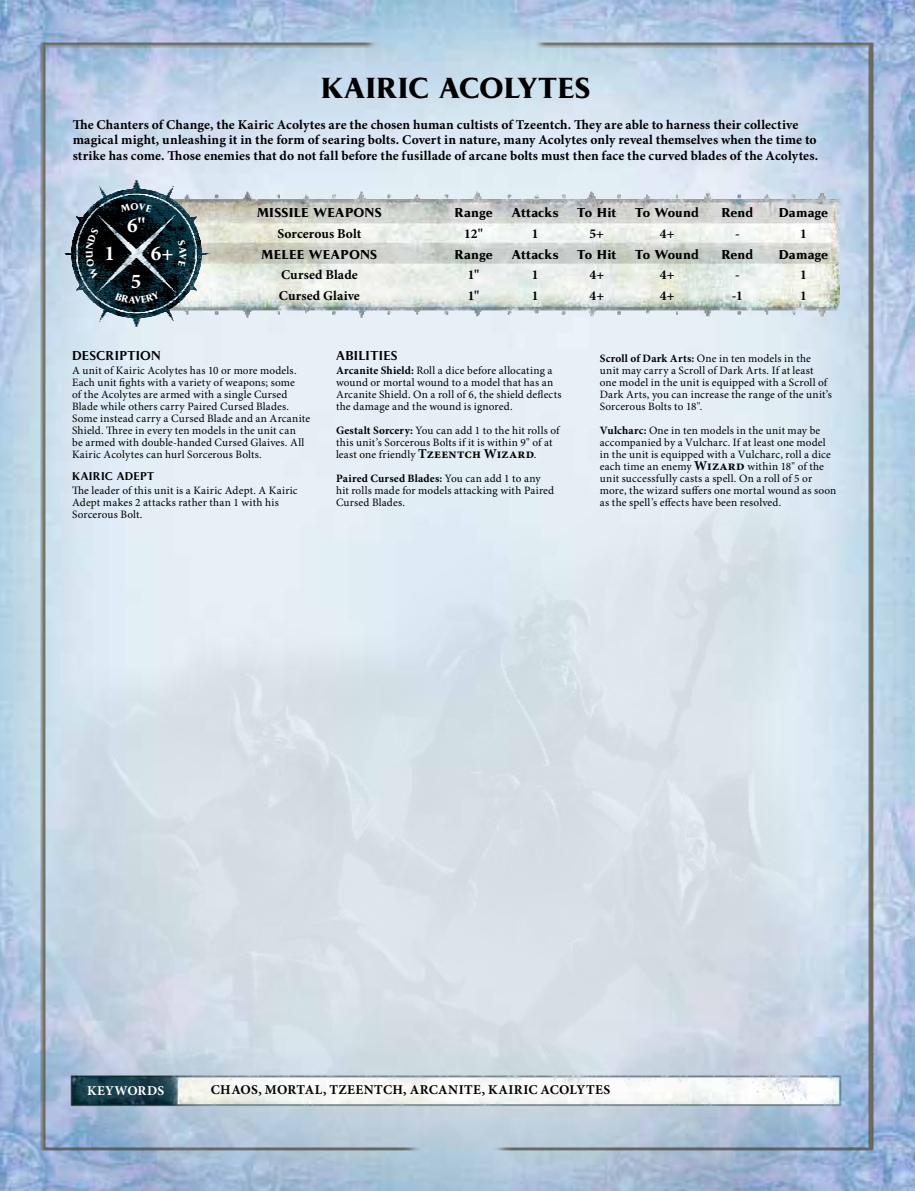
<style>
.page{position:relative;width:915px;height:1191px;background:#fff}
.page>*{position:absolute;margin:0;border:0;box-sizing:border-box;transform-origin:0 0}
.t1{font:700 27px "Pompei Std";letter-spacing:.01em;color:#000}
.t2{font:700 21px "Minion Pro";color:#fff}
.t3{font:700 13.5px/15.8px "Minion Pro";letter-spacing:.015em;color:#000}
.t4{font:700 13.5px "Minion Pro";letter-spacing:.01em;color:#fff}
.t5{font:700 12px "Pompei Std";letter-spacing:.02em;color:#000}
.t6{font:600 12px "Pompei Std";letter-spacing:.02em;color:#000}
.t7{font:11.25px/12px "Minion Pro";letter-spacing:.015em;color:#000}
.t8{font:600 10.5px "Pompei Std";letter-spacing:.035em;color:#000}
.s1{font-weight:700}
.s2{font-weight:700;font-size:13.5px}
</style>
<div class="page">
<img style="left:0;top:0;width:914px;height:1191px">
<img style="left:0;top:53px;width:883px;height:1138px">
<img style="left:136px;top:181px;width:703px;height:147px">
<img style="left:63px;top:179px;width:147px;height:148px">
<img style="left:64px;top:1057px;width:779px;height:69px">
<svg style="left:120px;top:203px;width:32px;height:9px"></svg>
<svg style="left:178px;top:240px;width:8px;height:26px"></svg>
<svg style="left:115px;top:291px;width:45px;height:13px"></svg>
<svg style="left:86px;top:228px;width:13px;height:51px"></svg>
<h1 class="t1" style="left:320px;top:70px;width:271px">KAIRIC ACOLYTES</h1>
<p class="t3" style="left:73px;top:117px;width:746px">The Chanters of Change, the Kairic Acolytes are the chosen human cultists of Tzeentch. They are able to harness their collective magical might, unleashing it in the form of searing bolts. Covert in nature, many Acolytes only reveal themselves when the time to strike has come. Those enemies that do not fall before the fusillade of arcane bolts must then face the curved blades of the Acolytes.</p>
<h2 class="t2" style="left:127px;top:213px;width:20px">6"</h2>
<h2 class="t2" style="left:104px;top:241px;width:12px">1</h2>
<h2 class="t2" style="left:151px;top:241px;width:24px">6+</h2>
<h2 class="t2" style="left:131px;top:269px;width:12px">5</h2>
<p class="t5" style="left:257px;top:205px;width:126px">MISSILE WEAPONS</p>
<p class="t5" style="left:454px;top:205px;width:40px">Range</p>
<p class="t5" style="left:511px;top:205px;width:48px">Attacks</p>
<p class="t5" style="left:577px;top:205px;width:41px">To Hit</p>
<p class="t5" style="left:635px;top:205px;width:65px">To Wound</p>
<p class="t5" style="left:721px;top:205px;width:34px">Rend</p>
<p class="t5" style="left:778px;top:205px;width:51px">Damage</p>
<p class="t3" style="left:277px;top:226px;width:85px">Sorcerous Bolt</p>
<p class="t3" style="left:464px;top:226px;width:20px">12"</p>
<p class="t3" style="left:531px;top:226px;width:8px">1</p>
<p class="t3" style="left:589px;top:226px;width:16px">5+</p>
<p class="t3" style="left:659px;top:226px;width:16px">4+</p>
<p class="t3" style="left:734px;top:226px;width:6px">-</p>
<p class="t3" style="left:799px;top:226px;width:8px">1</p>
<p class="t5" style="left:261px;top:246px;width:117px">MELEE WEAPONS</p>
<p class="t5" style="left:454px;top:246px;width:40px">Range</p>
<p class="t5" style="left:511px;top:246px;width:48px">Attacks</p>
<p class="t5" style="left:577px;top:246px;width:41px">To Hit</p>
<p class="t5" style="left:635px;top:246px;width:65px">To Wound</p>
<p class="t5" style="left:721px;top:246px;width:34px">Rend</p>
<p class="t5" style="left:778px;top:246px;width:51px">Damage</p>
<p class="t3" style="left:281px;top:267px;width:78px">Cursed Blade</p>
<p class="t3" style="left:467px;top:267px;width:13px">1"</p>
<p class="t3" style="left:531px;top:267px;width:8px">1</p>
<p class="t3" style="left:589px;top:267px;width:16px">4+</p>
<p class="t3" style="left:659px;top:267px;width:16px">4+</p>
<p class="t3" style="left:734px;top:267px;width:6px">-</p>
<p class="t3" style="left:799px;top:267px;width:8px">1</p>
<p class="t3" style="left:279px;top:288px;width:82px">Cursed Glaive</p>
<p class="t3" style="left:467px;top:288px;width:13px">1"</p>
<p class="t3" style="left:531px;top:288px;width:8px">1</p>
<p class="t3" style="left:589px;top:288px;width:16px">4+</p>
<p class="t3" style="left:659px;top:288px;width:16px">4+</p>
<p class="t3" style="left:731px;top:288px;width:12px">-1</p>
<p class="t3" style="left:799px;top:288px;width:8px">1</p>
<p class="t6" style="left:72px;top:348px;width:90px">DESCRIPTION</p>
<p class="t7" style="left:72px;top:364px;width:239px">A unit of Kairic Acolytes has 10 or more models.<br>Each unit fights with a variety of weapons; some<br>of the Acolytes are armed with a single Cursed Blade while others carry Paired Cursed Blades.<br>Some instead carry a Cursed Blade and an Arcanite Shield. Three in every ten models in the unit can<br>be armed with double-handed Cursed Glaives. All Kairic Acolytes can hurl Sorcerous Bolts.</p>
<p class="t8" style="left:72px;top:469px;width:83px">KAIRIC ADEPT</p>
<p class="t7" style="left:72px;top:484px;width:227px">The leader of this unit is a Kairic Adept. A Kairic<br>Adept makes 2 attacks rather than 1 with his<br>Sorcerous Bolt.</p>
<p class="t6" style="left:336px;top:348px;width:63px">ABILITIES</p>
<p class="t7" style="left:336px;top:364px;width:227px"><span class="s1">Arcanite Shield:</span> Roll a dice before allocating a wound or mortal wound to a model that has an Arcanite Shield. On a roll of 6, the shield deflects the damage and the wound is ignored.</p>
<p class="t7" style="left:336px;top:425px;width:225px"><span class="s1">Gestalt Sorcery:</span> You can add 1 to the hit rolls of this unit’s Sorcerous Bolts if it is within 9" of at least one friendly <span class="s2">Tzeentch Wizard</span>.</p>
<p class="t7" style="left:336px;top:472px;width:220px"><span class="s1">Paired Cursed Blades:</span> You can add 1 to any hit rolls made for models attacking with Paired<br>Cursed Blades.</p>
<p class="t7" style="left:599px;top:352px;width:233px"><span class="s1">Scroll of Dark Arts:</span> One in ten models in the unit may carry a Scroll of Dark Arts. If at least one model in the unit is equipped with a Scroll of Dark Arts, you can increase the range of the unit’s Sorcerous Bolts to 18".</p>
<p class="t7" style="left:599px;top:425px;width:238px"><span class="s1">Vulcharc:</span> One in ten models in the unit may be accompanied by a Vulcharc. If at least one model in the unit is equipped with a Vulcharc, roll a dice each time an enemy <span class="s2">Wizard</span> within 18" of the unit successfully casts a spell. On a roll of 5 or more, the wizard suffers one mortal wound as soon as the spell’s effects have been resolved.</p>
<p class="t4" style="left:87px;top:1082px;width:78px">KEYWORDS</p>
<p class="t3" style="left:211px;top:1082px;width:400px">CHAOS, MORTAL, TZEENTCH, ARCANITE, KAIRIC ACOLYTES</p>
</div>
